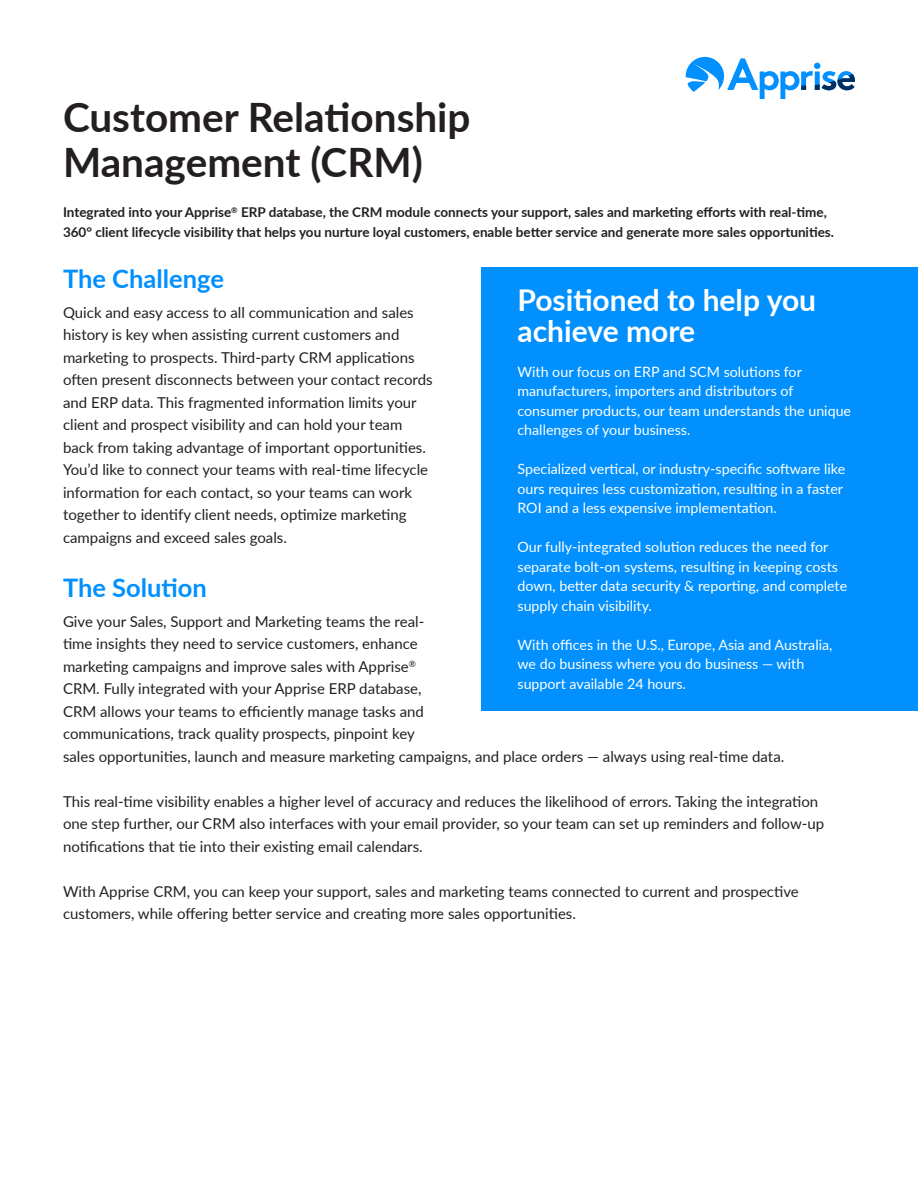
<style>
.page{position:relative;width:918px;height:1188px;background:#fff}
.page>*{position:absolute;margin:0;border:0;box-sizing:border-box;transform-origin:0 0}
.t1{font:700 40.5px/45px "Lato";color:#231f20}
.t2{font:700 30px/31.5px "Lato";color:#fff}
.t3{font:700 25.5px "Lato";color:#0190fe}
.t4{font:15px/22.5px "Lato";color:#231f20}
.t5{font:14.25px/19.5px "Lato";color:#fff}
.t6{font:700 13.5px/19.5px "Lato";color:#231f20}
</style>
<div class="page">
<div style="left:482px;top:267px;width:436px;height:444px;background:#0190fe"></div>
<svg style="left:686px;top:57px;width:169px;height:42px"></svg>
<p class="t1" style="left:63px;top:93px;width:409px">Customer Relationship<br>Management (CRM)</p>
<p class="t6" style="left:63px;top:202px;width:773px">Integrated into your Apprise<sup>®</sup> ERP database, the CRM module connects your support, sales and marketing efforts with real-time,<br>360° client lifecycle visibility that helps you nurture loyal customers, enable better service and generate more sales opportunities.</p>
<p class="t3" style="left:63px;top:260px;width:162px">The Challenge</p>
<p class="t4" style="left:63px;top:300px;width:371px">Quick and easy access to all communication and sales history is key when assisting current customers and marketing to prospects. Third-party CRM applications often present disconnects between your contact records and ERP data. This fragmented information limits your client and prospect visibility and can hold your team back from taking advantage of important opportunities.<br>You’d like to connect your teams with real-time lifecycle information for each contact, so your teams can work together to identify client needs, optimize marketing campaigns and exceed sales goals.</p>
<p class="t3" style="left:63px;top:569px;width:145px">The Solution</p>
<p class="t4" style="left:63px;top:609px;width:723px">Give your Sales, Support and Marketing teams the real-<br>time insights they need to service customers, enhance<br>marketing campaigns and improve sales with Apprise<sup>®<br></sup>CRM. Fully integrated with your Apprise ERP database,<br>CRM allows your teams to efficiently manage tasks and<br>communications, track quality prospects, pinpoint key<br>sales opportunities, launch and measure marketing campaigns, and place orders — always using real-time data.</p>
<p class="t4" style="left:63px;top:789px;width:763px">This real-time visibility enables a higher level of accuracy and reduces the likelihood of errors. Taking the integration one step further, our CRM also interfaces with your email provider, so your team can set up reminders and follow-up notifications that tie into their existing email calendars.</p>
<p class="t4" style="left:63px;top:879px;width:737px">With Apprise CRM, you can keep your support, sales and marketing teams connected to current and prospective customers, while offering better service and creating more sales opportunities.</p>
<p class="t2" style="left:518px;top:283px;width:300px">Positioned to help you achieve more</p>
<p class="t5" style="left:518px;top:361px;width:335px">With our focus on ERP and SCM solutions for manufacturers, importers and distributors of consumer products, our team understands the unique challenges of your business.</p>
<p class="t5" style="left:518px;top:459px;width:329px">Specialized vertical, or industry-specific software like ours requires less customization, resulting in a faster<br>ROI and a less expensive implementation.</p>
<p class="t5" style="left:518px;top:537px;width:331px">Our fully-integrated solution reduces the need for separate bolt-on systems, resulting in keeping costs down, better data security &amp; reporting, and complete supply chain visibility.</p>
<p class="t5" style="left:518px;top:634px;width:316px">With offices in the U.S., Europe, Asia and Australia, we do business where you do business — with support available 24 hours.</p>
</div>
